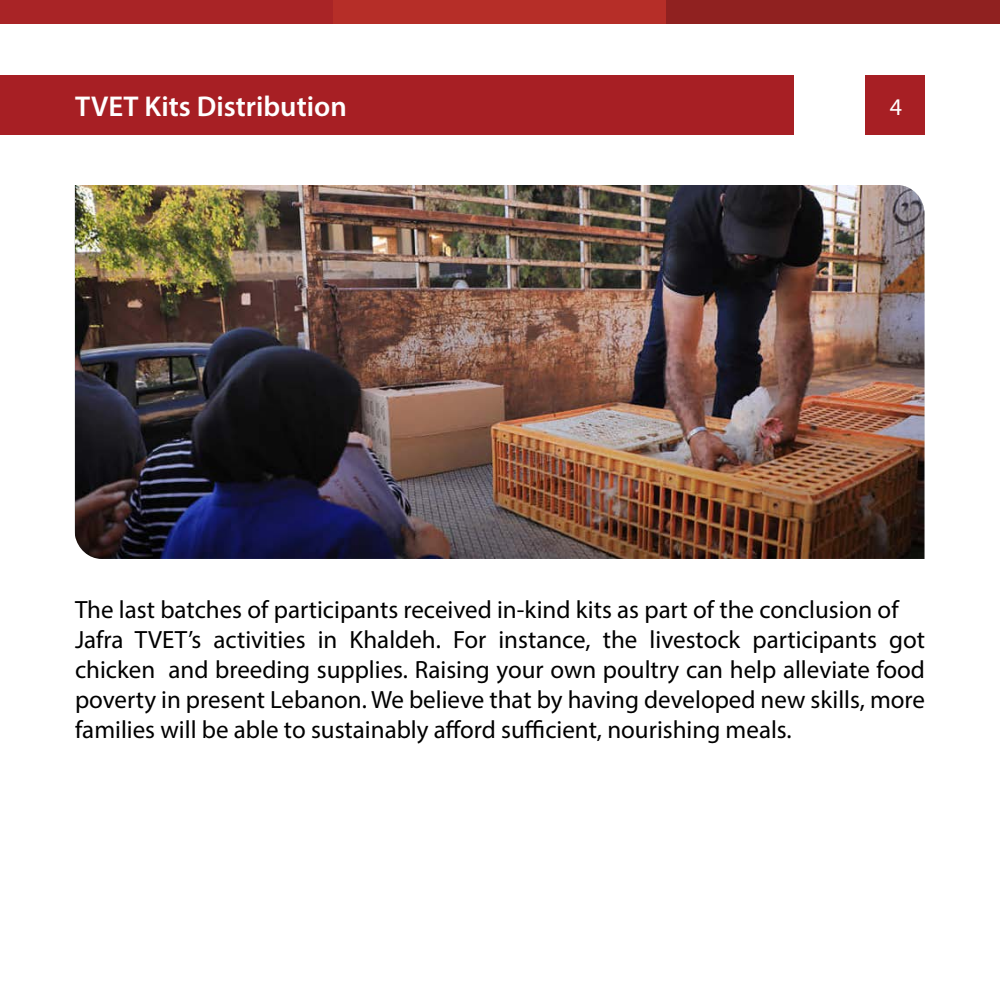
<style>
.page{position:relative;width:1000px;height:1000px;background:#fff}
.page>*{position:absolute;margin:0;border:0;box-sizing:border-box;transform-origin:0 0}
.t1{font:600 28.75px "Myriad Pro";color:#fff}
.t2{font:25px/30px "Myriad Pro";color:#000}
.t3{font:24px "Myriad Pro";color:#fff}
</style>
<div class="page">
<div style="left:0;top:75px;width:794px;height:60px;background:#a71f24"></div>
<div style="left:865px;top:75px;width:60px;height:60px;background:#a71f24"></div>
<div style="left:0;top:0;width:333px;height:24px;background:#a92426"></div>
<div style="left:333px;top:0;width:334px;height:24px;background:#b62e28"></div>
<div style="left:667px;top:0;width:333px;height:24px;background:#902120"></div>
<img style="left:75px;top:185px;width:849px;height:374px">
<p class="t1" style="left:75px;top:88px;width:273px">TVET Kits Distribution</p>
<p class="t3" style="left:890px;top:92px;width:14px">4</p>
<p class="t2" style="left:889px;top:594px;width:37px;text-indent:-814px">The last batches of participants received in-kind kits as part of the conclusion of got</p>
<p class="t2" style="left:169px;top:624px;width:758px;text-indent:-94px">Jafra TVET s’<br>and breeding supplies. Raising your own poultry can help alleviate food</p>
<p class="t2" style="left:350px;top:624px;width:93px">Khaldeh.</p>
<p class="t2" style="left:603px;top:624px;width:36px">the</p>
<p class="t2" style="left:650px;top:624px;width:92px">livestock</p>
<p class="t2" style="left:214px;top:624px;width:94px">activities</p>
<p class="t2" style="left:318px;top:624px;width:21px">in</p>
<p class="t2" style="left:498px;top:624px;width:94px">instance,</p>
<p class="t2" style="left:752px;top:624px;width:126px">participants</p>
<p class="t2" style="left:453px;top:624px;width:35px">For</p>
<p class="t2" style="left:75px;top:654px;width:852px">chicken<br>poverty in present Lebanon. We believe that by having developed new skills, more families will be able to sustainably afford sufficient, nourishing meals.</p>
</div>
